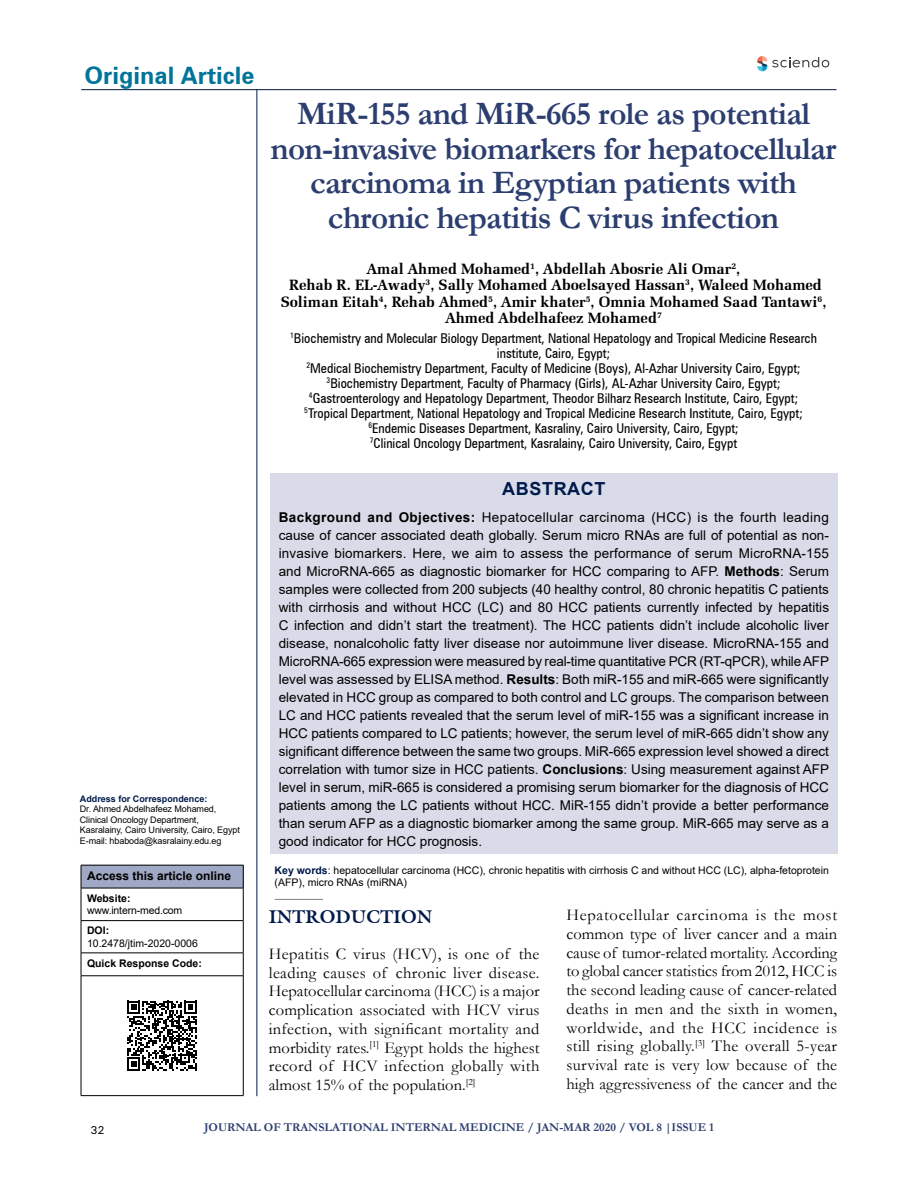
<style>
.page{position:relative;width:918px;height:1188px;background:#fff}
.page>*{position:absolute;margin:0;border:0;box-sizing:border-box;transform-origin:0 0}
.t1{font:700 33px/34.5px "Garamond";letter-spacing:-.02em;color:#2c3e70;text-align:center}
.t2{font:700 24px "Zurich BT";color:#007499}
.t3{font:700 18px "Galliard IT Cby BT";color:#001a4b}
.t4{font:700 18px "Arial";letter-spacing:.035em;color:#001a4b}
.t5{font:16.5px/18.8px "Garamond";color:#000;text-align:justify}
.t6{font:700 15px/16.5px "Zapf Elliptical 711 BT";color:#000;text-align:center}
.t7{font:13.5px/18px "Arial";color:#000;text-align:justify}
.t8{font:condensed 13.5px/15px "Zurich BT";color:#000;text-align:center}
.t9{font:700 12px "Garamond";color:#2c3e70}
.t10{font:700 12px "Arial";color:#000}
.t11{font:500 11.25px "Univers";color:#000}
.t12{font:10.5px/12.6px "Arial";color:#000}
.t13{font:700 10.5px "Arial";color:#000}
.t14{font:9px/10.5px "Arial";letter-spacing:-.01em;color:#000}
.t15{font:700 9px "Arial";color:#001a4b}
.s1{font-weight:700}
.s2{font-weight:700;color:#001a4b}
</style>
<div class="page">
<hr style="left:81px;top:89px;width:756px;height:1px;background:#001a4b">
<svg style="left:757px;top:56px;width:72px;height:15px"></svg>
<hr style="left:256px;top:89px;width:1px;height:1007px;background:#001a4b">
<div style="left:81px;top:865px;width:162px;height:23px;background:#9fa8c4"></div>
<hr style="left:81px;top:865px;width:162px;height:1px;background:#000">
<svg style="left:81px;top:865px;width:1px;height:23px"></svg>
<hr style="left:81px;top:888px;width:162px;height:1px;background:#000">
<hr style="left:81px;top:888px;width:1px;height:32px;background:#000">
<hr style="left:81px;top:920px;width:162px;height:1px;background:#000">
<hr style="left:81px;top:921px;width:1px;height:32px;background:#000">
<hr style="left:81px;top:953px;width:162px;height:1px;background:#000">
<svg style="left:81px;top:953px;width:1px;height:23px"></svg>
<hr style="left:81px;top:976px;width:162px;height:1px;background:#000">
<hr style="left:81px;top:976px;width:1px;height:119px;background:#000">
<svg style="left:243px;top:865px;width:1px;height:23px"></svg>
<hr style="left:243px;top:888px;width:1px;height:32px;background:#000">
<hr style="left:243px;top:921px;width:1px;height:32px;background:#000">
<svg style="left:243px;top:953px;width:1px;height:23px"></svg>
<hr style="left:243px;top:976px;width:1px;height:119px;background:#000">
<hr style="left:81px;top:1095px;width:162px;height:1px;background:#000">
<svg style="left:127px;top:1001px;width:70px;height:70px"></svg>
<div style="left:270px;top:474px;width:567px;height:380px;background:#d9dce8"></div>
<hr style="left:275px;top:899px;width:48px;height:1px;background:#808285">
<h2 class="t2" style="left:85px;top:61px;width:172px">Original Article</h2>
<p class="t15" style="left:80px;top:792px;width:129px">Address for Correspondence:</p>
<p class="t14" style="left:80px;top:804px;width:162px">Dr. Ahmed Abdelhafeez Mohamed, Clinical Oncology Department, Kasralainy, Cairo University, Cairo, Egypt E-mail: hbaboda@kasralainy.edu.eg</p>
<p class="t10" style="left:87px;top:867px;width:146px">Access this article online</p>
<p class="t13" style="left:87px;top:891px;width:45px">Website:</p>
<p class="t12" style="left:87px;top:904px;width:97px">www.intern-med.com</p>
<p class="t13" style="left:87px;top:923px;width:24px">DOI:</p>
<p class="t12" style="left:87px;top:937px;width:112px">10.2478/jtim-2020-0006</p>
<p class="t13" style="left:87px;top:955px;width:116px">Quick Response Code:</p>
<h1 class="t1" style="left:271px;top:97px;width:568px">MiR-155 and MiR-665 role as potential non-invasive biomarkers for hepatocellular carcinoma in Egyptian patients with chronic hepatitis C virus infection</h1>
<p class="t6" style="left:281px;top:260px;width:547px">Amal Ahmed Mohamed<sup>1</sup>, Abdellah Abosrie Ali Omar<sup>2</sup>,<br>Rehab R. EL-Awady<sup>3</sup>, Sally Mohamed Aboelsayed Hassan<sup>3</sup>, Waleed Mohamed Soliman Eitah<sup>4</sup>, Rehab Ahmed<sup>5</sup>, Amir khater<sup>5</sup>, Omnia Mohamed Saad Tantawi<sup>6</sup>, Ahmed Abdelhafeez Mohamed<sup>7</sup></p>
<p class="t8" style="left:290px;top:330px;width:528px"><sup>1</sup>Biochemistry and Molecular Biology Department, National Hepatology and Tropical Medicine Research institute, Cairo, Egypt;<br><sup>2</sup>Medical Biochemistry Department, Faculty of Medicine (Boys), Al-Azhar University Cairo, Egypt; <sup>3</sup>Biochemistry Department, Faculty of Pharmacy (Girls), AL-Azhar University Cairo, Egypt; <sup>4</sup>Gastroenterology and Hepatology Department, Theodor Bilharz Research Institute, Cairo, Egypt; <sup>5</sup>Tropical Department, National Hepatology and Tropical Medicine Research Institute, Cairo, Egypt; <sup>6</sup>Endemic Diseases Department, Kasraliny, Cairo University, Cairo, Egypt;<br><sup>7</sup>Clinical Oncology Department, Kasralainy, Cairo University, Cairo, Egypt</p>
<h3 class="t4" style="left:502px;top:476px;width:105px">ABSTRACT</h3>
<p class="t7" style="left:279px;top:508px;width:552px"><span class="s1">Background and Objectives:</span> Hepatocellular carcinoma (HCC) is the fourth leading cause of cancer associated death globally. Serum micro RNAs are full of potential as non&shy;invasive biomarkers. Here, we aim to assess the performance of serum MicroRNA-155 and MicroRNA-665 as diagnostic biomarker for HCC comparing to AFP. <span class="s1">Methods</span>: Serum samples were collected from 200 subjects (40 healthy control, 80 chronic hepatitis C patients with cirrhosis and without HCC (LC) and 80 HCC patients currently infected by hepatitis C infection and didn’t start the treatment). The HCC patients didn’t include alcoholic liver disease, nonalcoholic fatty liver disease nor autoimmune liver disease. MicroRNA-155 and MicroRNA-665 expression were measured by real-time quantitative PCR (RT-qPCR), while AFP level was assessed by ELISA method. <span class="s1">Results</span>: Both miR-155 and miR-665 were significantly elevated in HCC group as compared to both control and LC groups. The comparison between LC and HCC patients revealed that the serum level of miR-155 was a significant increase in HCC patients compared to LC patients; however, the serum level of miR-665 didn’t show any significant difference between the same two groups. MiR-665 expression level showed a direct correlation with tumor size in HCC patients. <span class="s1">Conclusions</span>: Using measurement against AFP level in serum, miR-665 is considered a promising serum biomarker for the diagnosis of HCC patients among the LC patients without HCC. MiR-155 didn’t provide a better performance than serum AFP as a diagnostic biomarker among the same group. MiR-665 may serve as a good indicator for HCC prognosis.</p>
<p class="t12" style="left:275px;top:864px;width:556px"><span class="s2">Key words</span>: hepatocellular carcinoma (HCC), chronic hepatitis with cirrhosis C and without HCC (LC), alpha-fetoprotein (AFP), micro RNAs (miRNA)</p>
<h3 class="t3" style="left:269px;top:905px;width:165px">INTRODUCTION</h3>
<p class="t5" style="left:269px;top:944px;width:272px">Hepatitis C virus (HCV), is one of the leading causes of chronic liver disease.<br>Hepatocellular carcinoma (HCC) is a major complication associated with HCV virus infection, with significant mortality and morbidity rates.<sup>[1]</sup> Egypt holds the highest record of HCV infection globally with almost 15% of the population.<sup>[2]</sup></p>
<p class="t5" style="left:567px;top:905px;width:272px">Hepatocellular carcinoma is the most common type of liver cancer and a main cause of tumor-related mortality. According to global cancer statistics from 2012, HCC is the second leading cause of cancer-related deaths in men and the sixth in women, worldwide, and the HCC incidence is still rising globally.<sup>[3]</sup> The overall 5-year survival rate is very low because of the high aggressiveness of the cancer and the</p>
<p class="t11" style="left:90px;top:1123px;width:16px">32</p>
<p class="t9" style="left:204px;top:1119px;width:511px">JOURNAL OF TRANSLATIONAL INTERNAL MEDICINE / JAN-MAR 2020 / VOL 8 |ISSUE 1</p>
</div>
